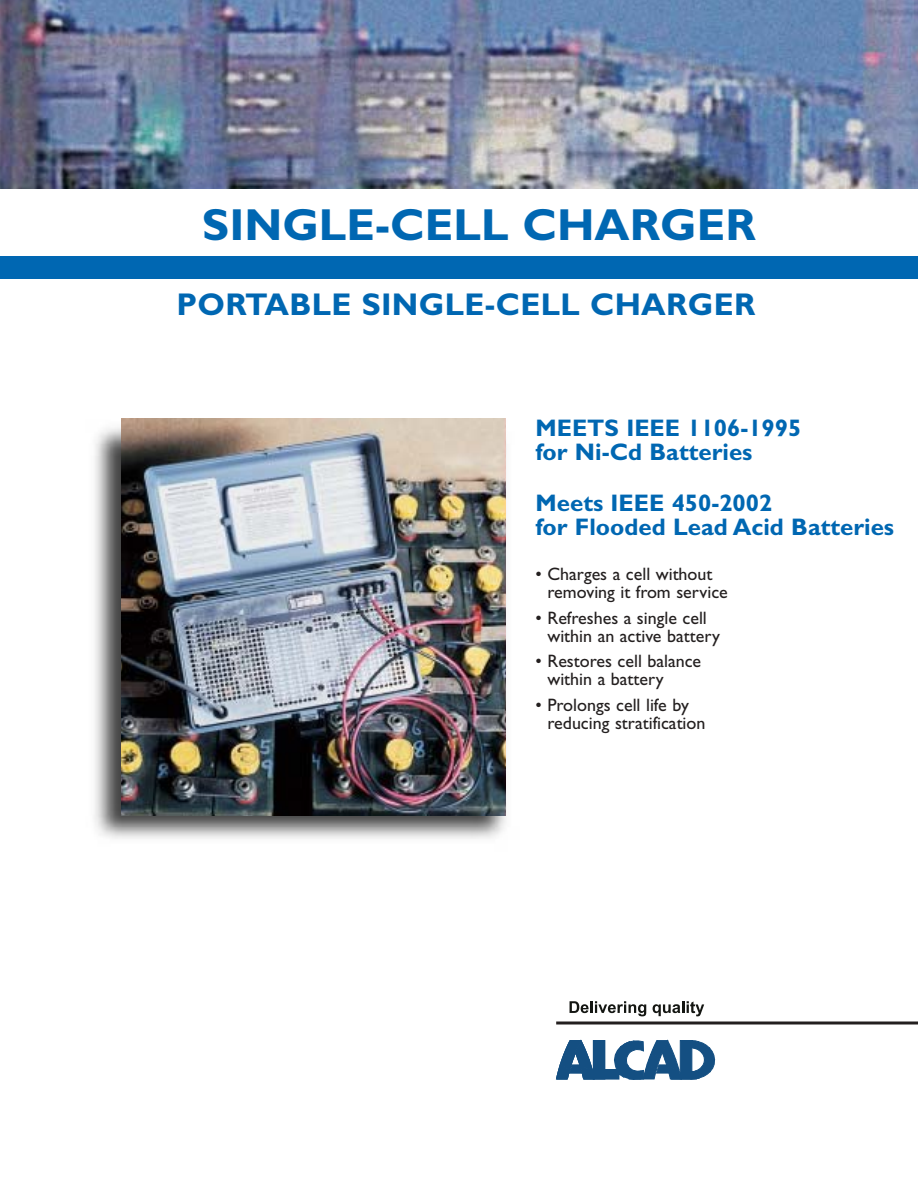
<style>
.page{position:relative;width:918px;height:1188px;background:#fff}
.page>*{position:absolute;margin:0;border:0;box-sizing:border-box;transform-origin:0 0}
.t1{font:700 45px "Gill Sans";color:#0067b2}
.t2{font:700 31.5px "Gill Sans";letter-spacing:.01em;color:#0067b2}
.t3{font:700 24px/24px "Gill Sans";color:#0067b2}
.t4{font:18px/18px "Gill Sans";color:#231f1f}
</style>
<div class="page">
<img style="left:94px;top:418px;width:413px;height:421px">
<div style="left:0;top:242px;width:918px;height:37px;background:#0067b2"></div>
<img style="left:122px;top:418px;width:384px;height:397px">
<img style="left:0;top:0;width:918px;height:189px">
<div style="left:0;top:189px;width:918px;height:66px;background:#fff"></div>
<svg style="left:556px;top:1040px;width:39px;height:40px"></svg>
<svg style="left:614px;top:1040px;width:101px;height:40px"></svg>
<div style="left:593px;top:1041px;width:12px;height:38px;background:#144f82"></div>
<div style="left:593px;top:1070px;width:26px;height:9px;background:#144f82"></div>
<svg style="left:570px;top:1001px;width:76px;height:15px"></svg>
<svg style="left:653px;top:1001px;width:51px;height:15px"></svg>
<hr style="left:556px;top:1022px;width:362px;height:2px;background:#231f1f">
<h1 class="t1" style="left:202px;top:209px;width:555px">SINGLE-CELL CHARGER</h1>
<h2 class="t2" style="left:177px;top:293px;width:581px">PORTABLE SINGLE-CELL CHARGER</h2>
<h3 class="t3" style="left:536px;top:419px;width:267px">MEETS IEEE 1106-1995 for Ni-Cd Batteries</h3>
<h3 class="t3" style="left:536px;top:494px;width:360px">Meets IEEE 450-2002<br>for Flooded Lead Acid Batteries</h3>
<p class="t4" style="left:547px;top:567px;width:182px;text-indent:-12px">• Charges a cell without removing it from service</p>
<p class="t4" style="left:547px;top:611px;width:174px;text-indent:-12px">• Refreshes a single cell within an active battery</p>
<p class="t4" style="left:547px;top:654px;width:155px;text-indent:-12px">• Restores cell balance within a battery</p>
<p class="t4" style="left:547px;top:698px;width:160px;text-indent:-12px">• Prolongs cell life by reducing stratification</p>
</div>
